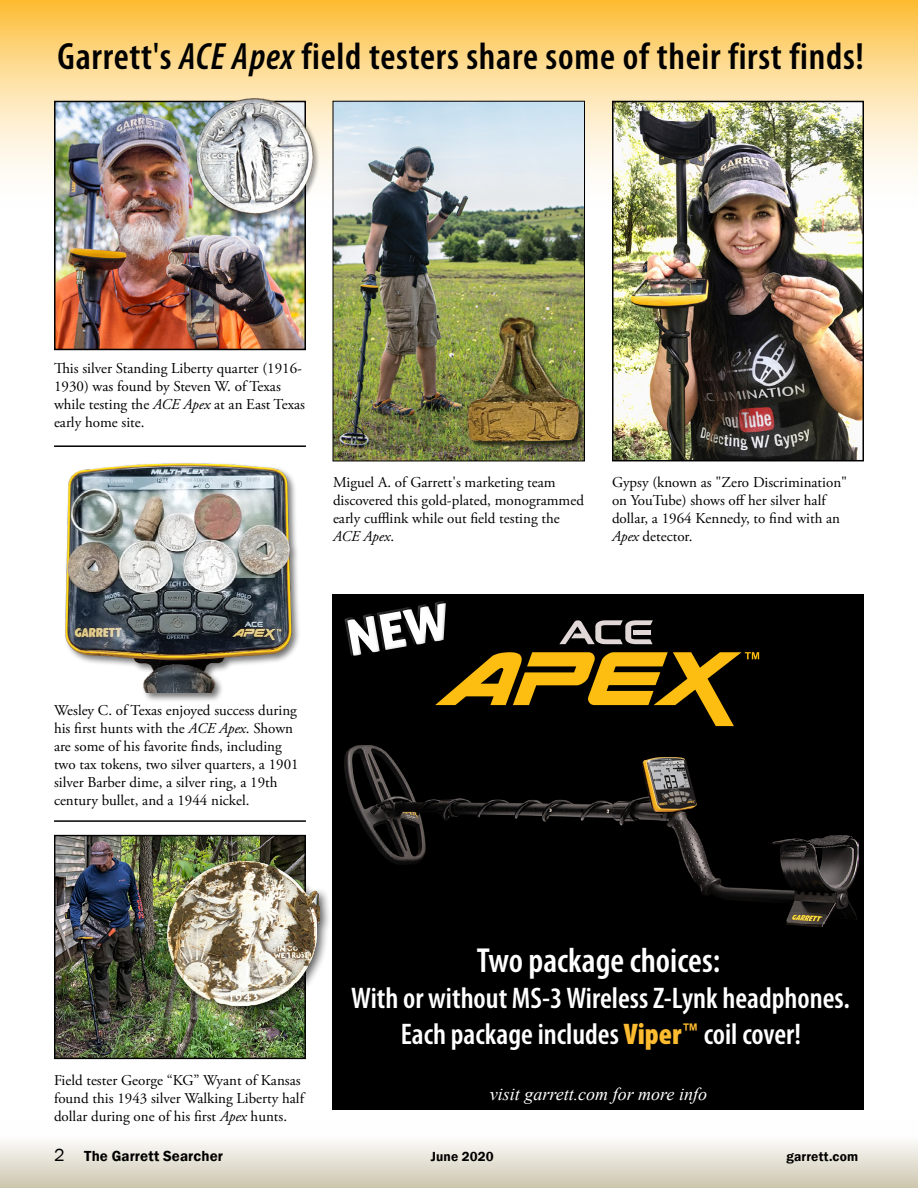
<style>
.page{position:relative;width:918px;height:1188px;background:#fff}
.page>*{position:absolute;margin:0;border:0;box-sizing:border-box;transform-origin:0 0}
.t1{font:600 condensed 38.1px "Myriad Pro";letter-spacing:.02em;color:#000}
.t2{font:600 condensed 34.95px "Myriad Pro";color:#fff}
.t3{font:600 condensed 29.85px/35.8px "Myriad Pro";color:#fff;text-align:center}
.t4{font:italic 18px "Times New Roman";color:#fff}
.t5{font:15px/18px "Adobe Garamond Pro";color:#000}
.t6{font:600 15px "Franklin Gothic";letter-spacing:.005em;color:#000}
.t7{font:600 13.5px "Franklin Gothic";letter-spacing:.01em;color:#000}
.s1{font-style:italic}
.s2{font-weight:900;color:#fdbb30}
.s3{font-weight:400;font-size:18px}
</style>
<div class="page">
<svg style="left:0;top:0;width:918px;height:213px;background:#fcd88a"></svg>
<div style="left:0;top:1120px;width:918px;height:68px;background:linear-gradient(to bottom,#fff,#d0c9b3)"></div>
<hr style="left:54px;top:820px;width:252px;height:2px;background:#000">
<hr style="left:54px;top:445px;width:252px;height:2px;background:#000">
<img style="left:57px;top:104px;width:246px;height:243px">
<div style="left:54px;top:101px;width:252px;height:249px;border:2px solid #000"></div>
<img style="left:56px;top:837px;width:248px;height:220px">
<div style="left:54px;top:835px;width:252px;height:224px;border:1px solid #000"></div>
<div style="left:196px;top:98px;width:124px;height:124px;background:#000;opacity:.37"></div>
<img style="left:195px;top:94px;width:120px;height:122px">
<div style="left:163px;top:857px;width:169px;height:161px;background:#000;opacity:.66"></div>
<img style="left:163px;top:857px;width:157px;height:154px">
<div style="left:63px;top:461px;width:238px;height:241px;background:#000;opacity:.54"></div>
<img style="left:63px;top:463px;width:238px;height:229px">
<img style="left:335px;top:103px;width:248px;height:356px">
<div style="left:333px;top:101px;width:252px;height:360px;border:1px solid #000"></div>
<div style="left:468px;top:317px;width:118px;height:132px;background:#000;opacity:.71"></div>
<img style="left:462px;top:315px;width:120px;height:136px">
<div style="left:333px;top:594px;width:531px;height:516px;background:#000"></div>
<img style="left:344px;top:746px;width:514px;height:181px">
<img style="left:615px;top:104px;width:246px;height:354px">
<div style="left:612px;top:101px;width:252px;height:360px;border:2px solid #000"></div>
<svg style="left:344px;top:601px;width:415px;height:125px"></svg>
<h1 class="t1" style="left:57px;top:33px;width:808px">Garrett's <span class="s1">ACE Apex</span> field testers share some of their first finds!</h1>
<p class="t5" style="left:54px;top:359px;width:253px">This silver Standing Liberty quarter (1916- 1930) was found by Steven W. of Texas while testing the <span class="s1">ACE Apex</span> at an East Texas early home site.</p>
<p class="t5" style="left:333px;top:474px;width:252px">Miguel A. of Garrett's marketing team discovered this gold-plated, monogrammed early cufflink while out field testing the <span class="s1">ACE Apex</span>.</p>
<p class="t5" style="left:612px;top:474px;width:237px">Gypsy (known as "Zero Discrimination" on YouTube) shows off her silver half dollar, a 1964 Kennedy, to find with an<br><span class="s1">Apex</span> detector.</p>
<p class="t5" style="left:54px;top:702px;width:246px">Wesley C. of Texas enjoyed success during his first hunts with the <span class="s1">ACE Apex</span>. Shown are some of his favorite finds, including two tax tokens, two silver quarters, a 1901 silver Barber dime, a silver ring, a 19th century bullet, and a 1944 nickel.</p>
<p class="t5" style="left:54px;top:1071px;width:252px">Field tester George “KG” Wyant of Kansas found this 1943 silver Walking Liberty half dollar during one of his first <span class="s1">Apex</span> hunts.</p>
<h2 class="t2" style="left:477px;top:939px;width:245px">Two package choices:</h2>
<h3 class="t3" style="left:351px;top:980px;width:500px">With or without MS-3 Wireless Z-Lynk headphones.<br>Each package includes <span class="s2">Viper</span><sup>™</sup> coil cover!</h3>
<p class="t4" style="left:490px;top:1081px;width:219px">visit garrett.com for more info</p>
<p class="t6" style="left:54px;top:1147px;width:171px"><span class="s3">2</span> The Garrett Searcher</p>
<p class="t7" style="left:431px;top:1148px;width:64px">June 2020</p>
<p class="t7" style="left:787px;top:1148px;width:73px">garrett.com</p>
</div>
